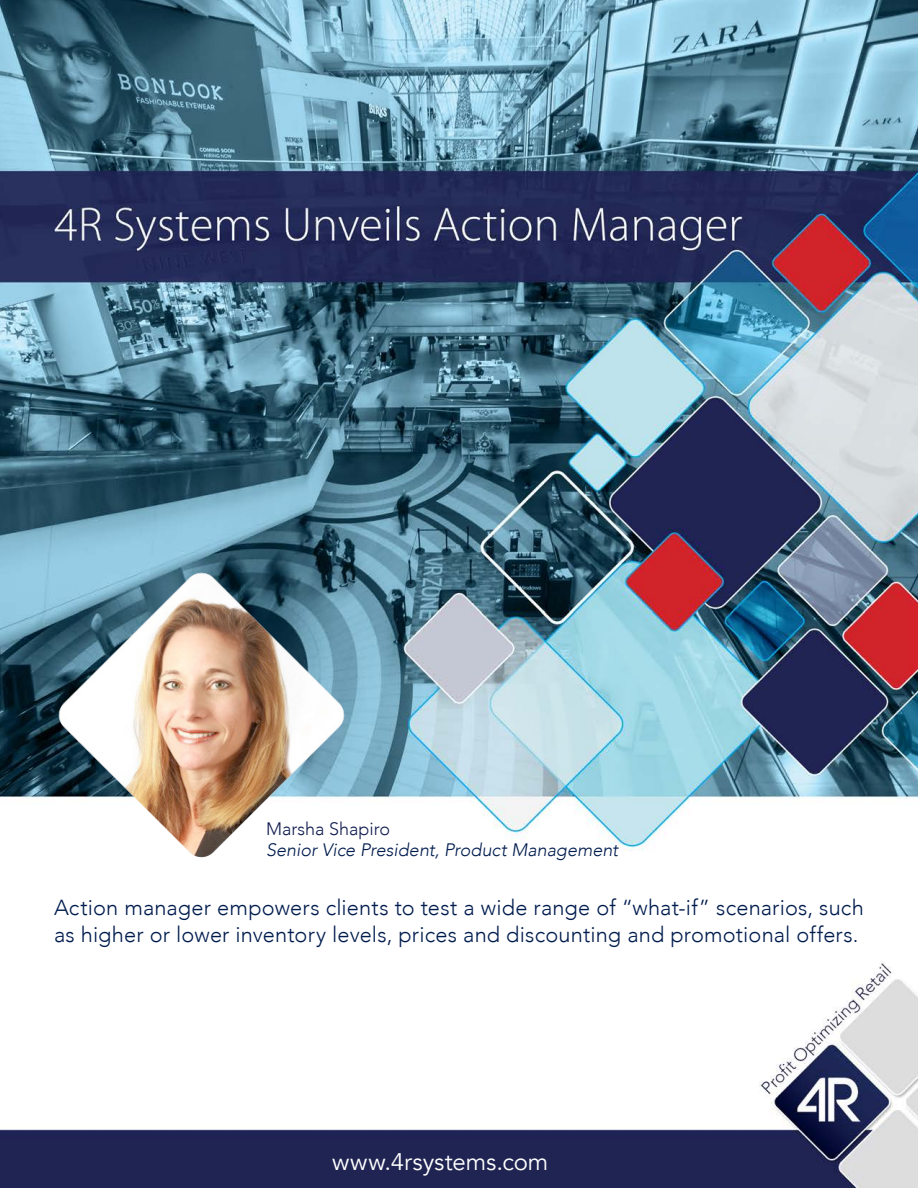
<style>
.page{position:relative;width:918px;height:1188px;background:#fff}
.page>*{position:absolute;margin:0;border:0;box-sizing:border-box;transform-origin:0 0}
.BODY_TEXT{font:24px "Avenir";color:#fff}
.HEADING_1{font:300 21.75px/26.1px "Avenir";letter-spacing:.01em;color:#001c4e}
.BODY_TEXT-2{font:italic 300 18px "Avenir";letter-spacing:-.005em;color:#001c4e}
.t1{font:300 18px "Avenir";color:#111c4e}
</style>
<div class="page">
<img style="left:0;top:0;width:918px;height:1188px">
<img style="left:54px;top:567px;width:295px;height:297px">
<p class="t1" style="left:266px;top:818px;width:126px">Marsha Shapiro</p>
<p class="BODY_TEXT-2" style="left:266px;top:839px;width:354px">Senior Vice President, Product Management</p>
<p class="HEADING_1" style="left:54px;top:895px;width:811px">Action manager empowers clients to test a wide range of “what-if” scenarios, such as higher or lower inventory levels, prices and discounting and promotional offers.</p>
<p class="BODY_TEXT" style="left:332px;top:1148px;width:218px">www.4rsystems.com</p>
</div>
